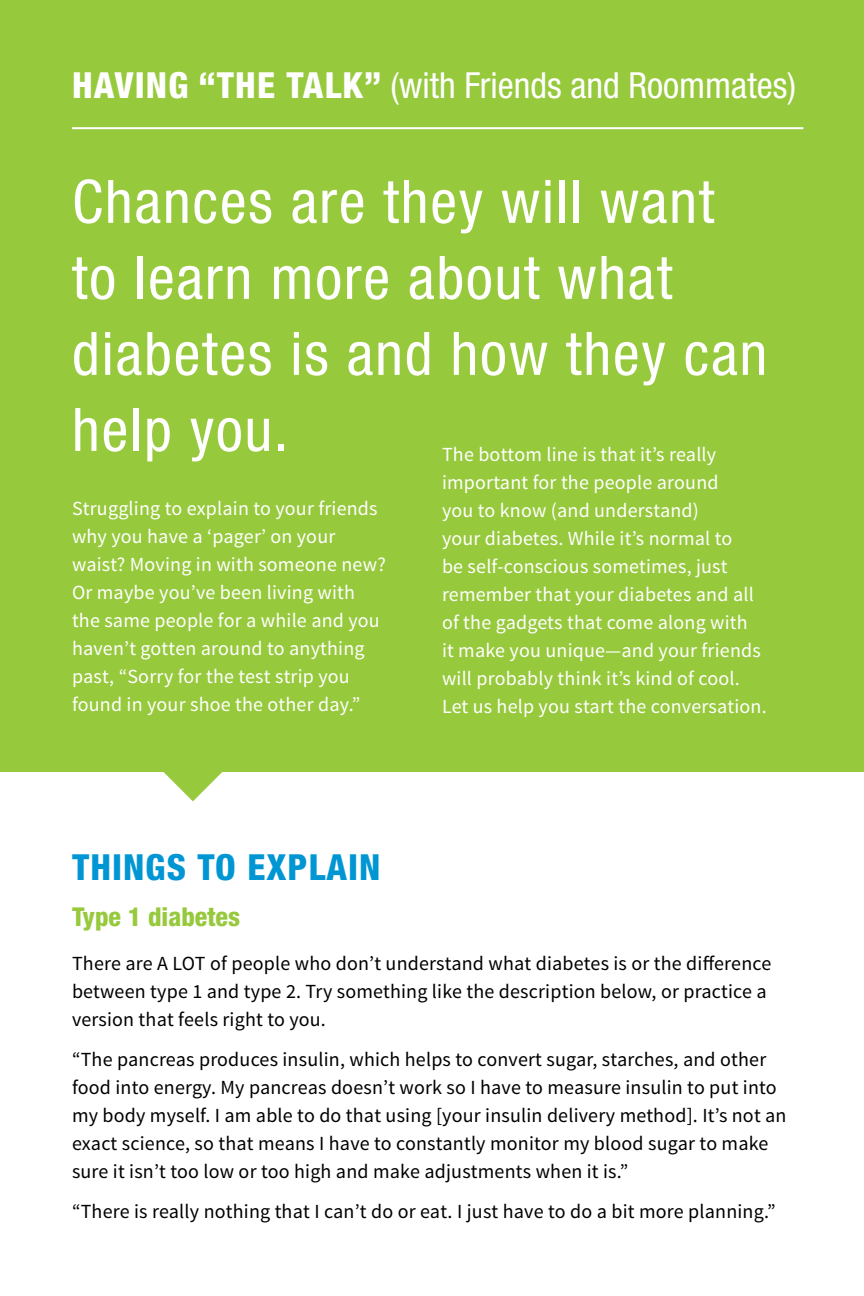
<style>
.page{position:relative;width:864px;height:1296px;background:#fff}
.page>*{position:absolute;margin:0;border:0;box-sizing:border-box;transform-origin:0 0}
.t1{font:condensed 60px/76px "Helvetica Neue LT Std";letter-spacing:.03em;color:#fff}
.t2{font:condensed 36px "Helvetica Neue LT Std";color:#fff}
.t3{font:800 condensed 36px "Helvetica Neue LT Std";letter-spacing:.03em;color:#0096d4}
.t4{font:800 condensed 26px "Helvetica Neue LT Std";color:#97c93d}
.t5{font:20px/28px "Source Sans Pro";letter-spacing:.01em;color:#000}
.t6{font:20px/28px "Source Sans Pro";letter-spacing:.01em;color:#fff}
.s1{font-weight:800}
</style>
<div class="page">
<div style="left:0;top:0;width:864px;height:772px;background:#97c93d"></div>
<hr style="left:72px;top:127px;width:731px;height:2px;background:#fff">
<svg style="left:163px;top:772px;width:59px;height:29px"></svg>
<h2 class="t2" style="left:72px;top:64px;width:726px"><span class="s1">HAVING “THE TALK”</span> (with Friends and Roommates)</h2>
<h1 class="t1" style="left:72px;top:163px;width:697px">Chances are they will want to learn more about what diabetes is and how they can help you.</h1>
<p class="t6" style="left:442px;top:441px;width:326px">The bottom line is that it’s really important for the people around<br>you to know (and understand)<br>your diabetes. While it’s normal to<br>be self-conscious sometimes, just remember that your diabetes and all of the gadgets that come along with<br>it make you unique—and your friends will probably think it’s kind of cool.<br>Let us help you start the conversation.</p>
<p class="t6" style="left:72px;top:495px;width:315px">Struggling to explain to your friends why you have a ‘pager’ on your waist? Moving in with someone new?<br>Or maybe you’ve been living with the same people for a while and you haven’t gotten around to anything past, “Sorry for the test strip you found in your shoe the other day.”</p>
<h2 class="t3" style="left:72px;top:845px;width:310px">THINGS TO EXPLAIN</h2>
<h3 class="t4" style="left:72px;top:901px;width:170px">Type 1 diabetes</h3>
<p class="t5" style="left:72px;top:950px;width:701px">There are A LOT of people who don’t understand what diabetes is or the difference between type 1 and type 2. Try something like the description below, or practice a version that feels right to you.</p>
<p class="t5" style="left:72px;top:1046px;width:716px">“The pancreas produces insulin, which helps to convert sugar, starches, and other food into energy. My pancreas doesn’t work so I have to measure insulin to put into my body myself. I am able to do that using [your insulin delivery method]. It’s not an exact science, so that means I have to constantly monitor my blood sugar to make sure it isn’t too low or too high and make adjustments when it is.”</p>
<p class="t5" style="left:72px;top:1198px;width:705px">“There is really nothing that I can’t do or eat. I just have to do a bit more planning.”</p>
</div>
